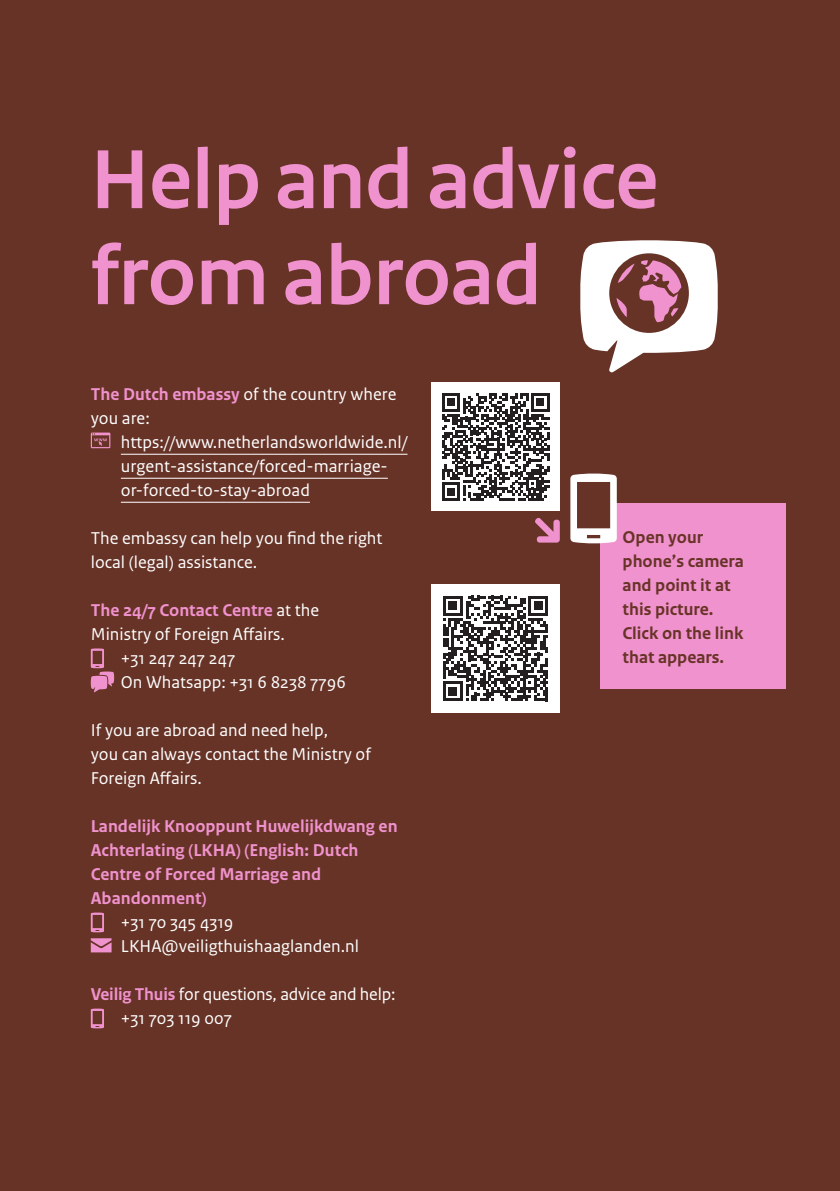
<style>
.page{position:relative;width:840px;height:1191px;background:#fff}
.page>*{position:absolute;margin:0;border:0;box-sizing:border-box;transform-origin:0 0}
._03_RO_Kop{font:700 88px/96px "Rijksoverheid Sans Heading";color:#f092cd}
._10_RO_Broodtekst_Sa{font:18px/24px "Rijksoverheid Sans Text";color:#fff}
._10_RO_Broodtekst_Sa-2{font:700 18px/24px "Rijksoverheid Sans Text";color:#f092cd}
.t1{font:700 18px/24px "Rijksoverheid Sans Text";color:#673327}
.s1{font-weight:700;color:#f092cd}
.s2{font-weight:400;color:#fff}
</style>
<div class="page">
<div style="left:0;top:0;width:839px;height:1191px;background:#673327"></div>
<svg style="left:535px;top:517px;width:24px;height:25px"></svg>
<div style="left:599px;top:503px;width:186px;height:185px;background:#f092cd"></div>
<svg style="left:570px;top:473px;width:46px;height:71px"></svg>
<svg style="left:580px;top:240px;width:137px;height:133px"></svg>
<hr style="left:121px;top:454px;width:286px;height:1px;background:#fff">
<hr style="left:121px;top:478px;width:266px;height:1px;background:#fff">
<hr style="left:121px;top:502px;width:189px;height:1px;background:#fff">
<svg style="left:91px;top:432px;width:19px;height:16px"></svg>
<svg style="left:91px;top:648px;width:23px;height:44px"></svg>
<svg style="left:91px;top:912px;width:13px;height:20px"></svg>
<svg style="left:91px;top:938px;width:20px;height:14px"></svg>
<svg style="left:91px;top:1008px;width:13px;height:20px"></svg>
<div style="left:431px;top:383px;width:128px;height:128px;background:#fff"></div>
<svg style="left:442px;top:393px;width:107px;height:107px"></svg>
<div style="left:431px;top:584px;width:128px;height:128px;background:#fff"></div>
<svg style="left:443px;top:595px;width:105px;height:106px"></svg>
<hr style="left:545px;top:687px;width:3px;height:14px;background:#231f20">
<h3 class="_03_RO_Kop" style="left:91px;top:133px;width:569px">Help and advice from abroad</h3>
<p class="_10_RO_Broodtekst_Sa" style="left:91px;top:382px;width:307px"><span class="s1">The Dutch embassy</span> of the country where</p>
<p class="_10_RO_Broodtekst_Sa" style="left:91px;top:406px;width:60px">you are:</p>
<p class="_10_RO_Broodtekst_Sa" style="left:121px;top:430px;width:288px">https://www.netherlandsworldwide.nl/</p>
<p class="_10_RO_Broodtekst_Sa" style="left:121px;top:454px;width:268px">urgent-assistance/forced-marriage-</p>
<p class="_10_RO_Broodtekst_Sa" style="left:121px;top:478px;width:190px">or-forced-to-stay-abroad</p>
<p class="_10_RO_Broodtekst_Sa" style="left:91px;top:526px;width:293px">The embassy can help you find the right local (legal) assistance.</p>
<p class="_10_RO_Broodtekst_Sa-2" style="left:91px;top:599px;width:230px">The 24/7 Contact Centre <span class="s2">at the</span></p>
<p class="_10_RO_Broodtekst_Sa" style="left:91px;top:622px;width:196px">Ministry of Foreign Affairs.</p>
<p class="_10_RO_Broodtekst_Sa" style="left:121px;top:646px;width:116px">+31 247 247 247</p>
<p class="_10_RO_Broodtekst_Sa" style="left:121px;top:670px;width:226px">On Whatsapp: +31 6 8238 7796</p>
<p class="_10_RO_Broodtekst_Sa" style="left:91px;top:718px;width:281px">If you are abroad and need help,<br>you can always contact the Ministry of<br>Foreign Affairs.</p>
<p class="_10_RO_Broodtekst_Sa-2" style="left:91px;top:815px;width:308px">Landelijk Knooppunt Huwelijkdwang en<br>Achterlating (LKHA) (English: Dutch<br>Centre of Forced Marriage and<br>Abandonment)</p>
<p class="_10_RO_Broodtekst_Sa" style="left:121px;top:910px;width:239px">+31 70 345 4319<br>LKHA@veiligthuishaaglanden.nl</p>
<p class="_10_RO_Broodtekst_Sa" style="left:121px;top:982px;width:276px;text-indent:-30px"><span class="s1">Veilig Thuis</span> for questions, advice and help: +31 703 119 007</p>
<p class="t1" style="left:622px;top:525px;width:123px">Open your phone’s camera and point it at this picture.<br>Click on the link that appears.</p>
</div>
